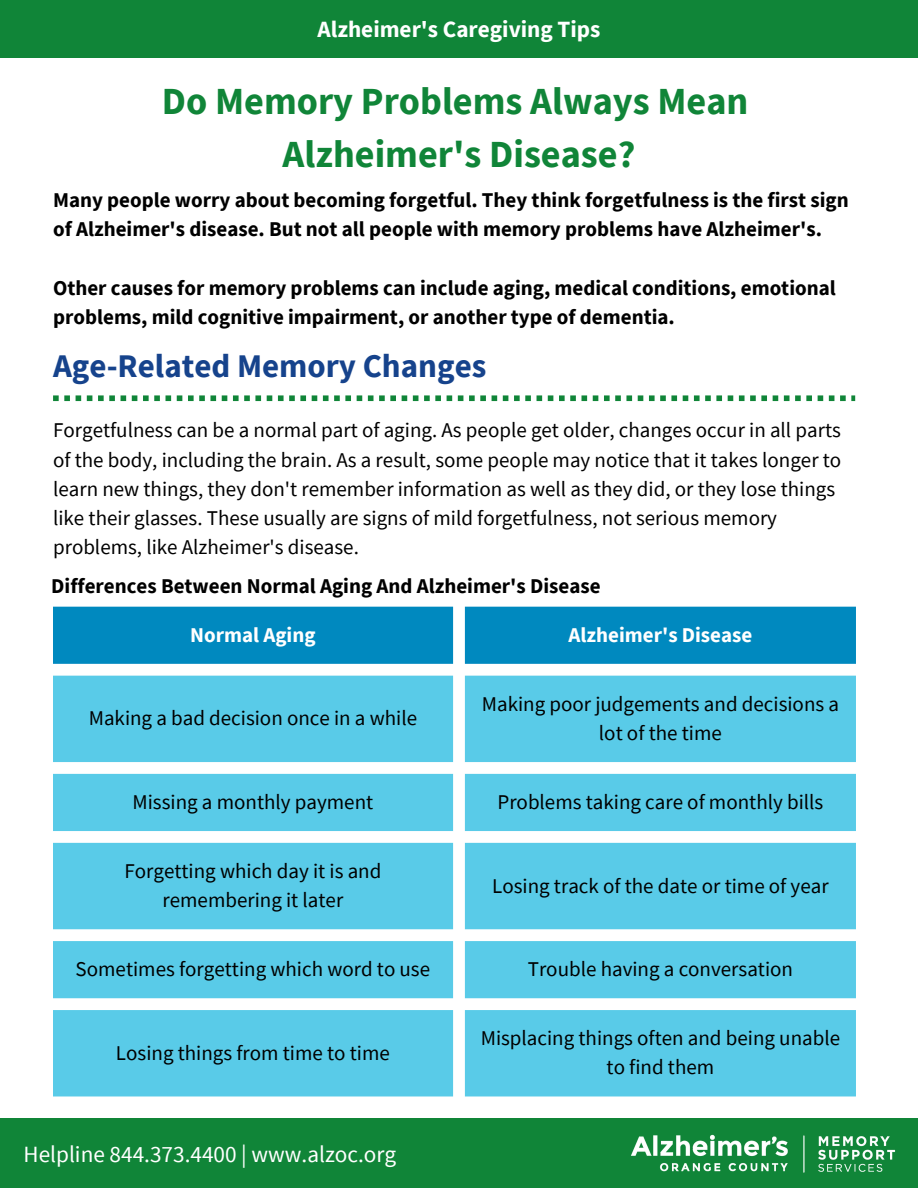
<style>
.page{position:relative;width:918px;height:1188px;background:#fff}
.page>*{position:absolute;margin:0;border:0;box-sizing:border-box;transform-origin:0 0}
.t1{font:700 38.25px "Source Sans Pro";color:#108538}
.t2{font:700 33px "Source Sans Pro";color:#16438c}
.t3{font:23.25px "Source Sans Pro";color:#fff}
.t4{font:700 23.25px "Source Sans Pro";color:#fff}
.t5{font:21px/29.2px "Source Sans Pro";color:#000;text-align:center}
.t6{font:700 21px/29.2px "Source Sans Pro";color:#000}
.t7{font:700 21px "Source Sans Pro";color:#fff}
</style>
<div class="page">
<div style="left:0;top:1118px;width:918px;height:70px;background:#108538"></div>
<div style="left:0;top:0;width:918px;height:58px;background:#108538"></div>
<img style="left:631px;top:1134px;width:265px;height:39px">
<svg style="left:53px;top:395px;width:802px;height:6px"></svg>
<div style="left:53px;top:607px;width:803px;height:57px;background:#0089bf"></div>
<svg style="left:53px;top:676px;width:803px;height:420px;background:#6dd1ea"></svg>
<p class="t4" style="left:317px;top:14px;width:285px">Alzheimer's Caregiving Tips</p>
<p class="t1" style="left:162px;top:76px;width:588px">Do Memory Problems Always Mean</p>
<p class="t1" style="left:283px;top:129px;width:354px">Alzheimer's Disease?</p>
<p class="t6" style="left:53px;top:185px;width:797px">Many people worry about becoming forgetful. They think forgetfulness is the first sign of Alzheimer's disease. But not all people with memory problems have Alzheimer's.</p>
<p class="t6" style="left:53px;top:273px;width:784px">Other causes for memory problems can include aging, medical conditions, emotional problems, mild cognitive impairment, or another type of dementia.</p>
<p class="t2" style="left:53px;top:344px;width:435px">Age-Related Memory Changes</p>
<p class="t5" style="left:53px;top:415px;width:790px;text-align:left">Forgetfulness can be a normal part of aging. As people get older, changes occur in all parts of the body, including the brain. As a result, some people may notice that it takes longer to learn new things, they don't remember information as well as they did, or they lose things like their glasses. These usually are signs of mild forgetfulness, not serious memory problems, like Alzheimer's disease.</p>
<p class="t6" style="left:51px;top:571px;width:551px">Differences Between Normal Aging And Alzheimer's Disease</p>
<p class="t7" style="left:190px;top:621px;width:127px">Normal Aging</p>
<p class="t7" style="left:569px;top:621px;width:185px">Alzheimer's Disease</p>
<p class="t5" style="left:89px;top:703px;width:330px">Making a bad decision once in a while</p>
<p class="t5" style="left:482px;top:689px;width:359px">Making poor judgements and decisions a lot of the time</p>
<p class="t5" style="left:133px;top:787px;width:242px">Missing a monthly payment</p>
<p class="t5" style="left:497px;top:787px;width:327px">Problems taking care of monthly bills</p>
<p class="t5" style="left:124px;top:856px;width:259px">Forgetting which day it is and remembering it later</p>
<p class="t5" style="left:492px;top:871px;width:338px">Losing track of the date or time of year</p>
<p class="t5" style="left:76px;top:954px;width:356px">Sometimes forgetting which word to use</p>
<p class="t5" style="left:528px;top:954px;width:267px">Trouble having a conversation</p>
<p class="t5" style="left:116px;top:1038px;width:275px">Losing things from time to time</p>
<p class="t3" style="left:24px;top:1139px;width:374px">Helpline 844.373.4400 | www.alzoc.org</p>
<p class="t5" style="left:481px;top:1023px;width:361px">Misplacing things often and being unable to find them</p>
</div>
